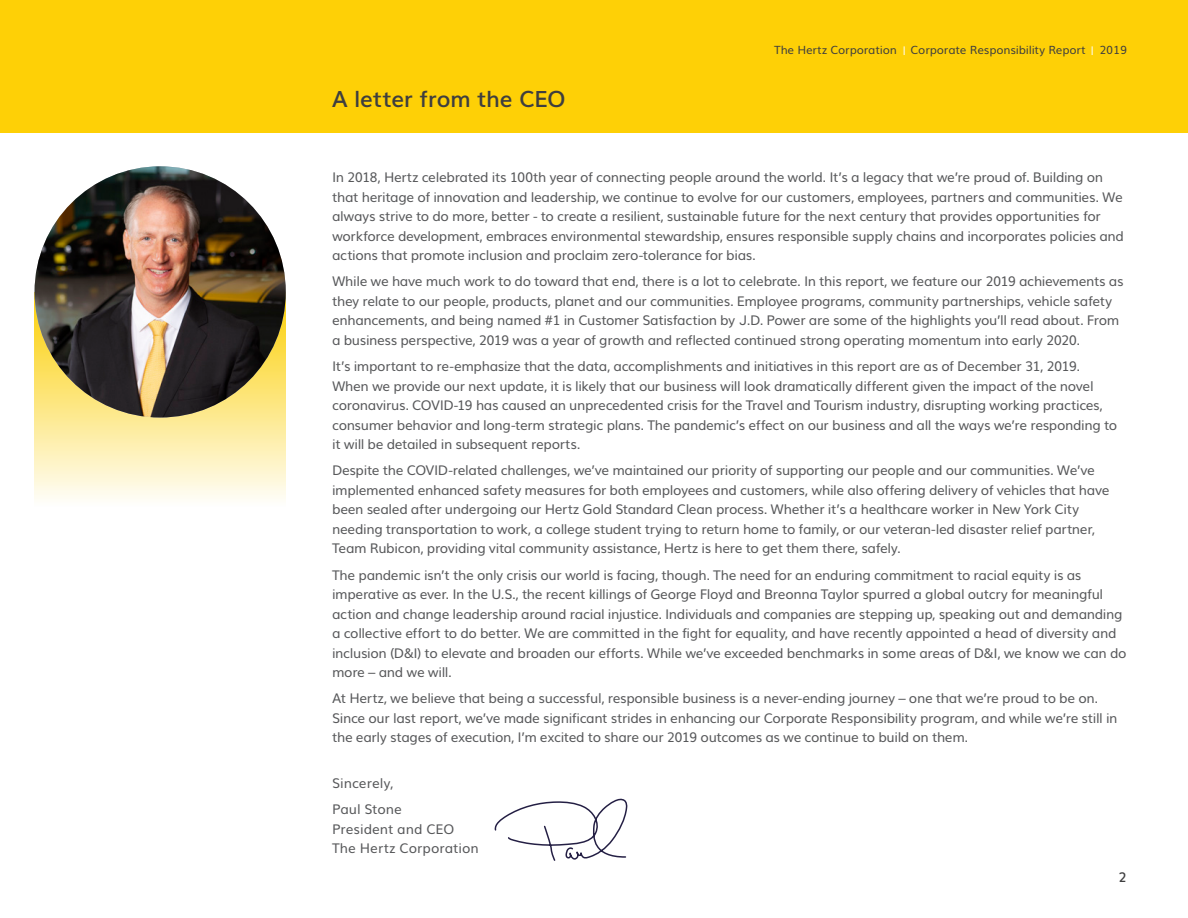
<style>
.page{position:relative;width:1188px;height:918px;background:#fff}
.page>*{position:absolute;margin:0;border:0;box-sizing:border-box;transform-origin:0 0}
.t1{font:600 22.5px "Ride";letter-spacing:-.005em;color:#3e3e3f}
.t2{font:13.5px/19.5px "Ride";letter-spacing:-.02em;color:#57585a}
.t3{font:13.5px/19.5px "Ride";letter-spacing:.005em;color:#57585a}
.t4{font:600 13.5px "Ride";color:#3e3e3f}
.t5{font:11.4px "Ride";color:#3e3e3f}
.s1{font-weight:600;font-size:8.85px;color:#fff}
</style>
<div class="page">
<div style="left:0;top:0;width:1188px;height:133px;background:#fed006"></div>
<svg style="left:35px;top:304px;width:251px;height:195px;background:#fdefae"></svg>
<img style="left:35px;top:166px;width:251px;height:252px;border-radius:126px">
<svg style="left:494px;top:798px;width:134px;height:63px"></svg>
<p class="t1" style="left:332px;top:81px;width:235px">A letter from the CEO</p>
<p class="t5" style="left:775px;top:41px;width:354px">The Hertz Corporation <span class="s1">|</span> Corporate Responsibility Report <span class="s1">|</span> 2019</p>
<p class="t2" style="left:332px;top:167px;width:793px">In 2018, Hertz celebrated its 100th year of connecting people around the world. It’s a legacy that we’re proud of. Building on that heritage of innovation and leadership, we continue to evolve for our customers, employees, partners and communities. We always strive to do more, better - to create a resilient, sustainable future for the next century that provides opportunities for workforce development, embraces environmental stewardship, ensures responsible supply chains and incorporates policies and actions that promote inclusion and proclaim zero-tolerance for bias.</p>
<p class="t2" style="left:332px;top:271px;width:793px">While we have much work to do toward that end, there is a lot to celebrate. In this report, we feature our 2019 achievements as they relate to our people, products, planet and our communities. Employee programs, community partnerships, vehicle safety enhancements, and being named #1 in Customer Satisfaction by J.D. Power are some of the highlights you’ll read about. From a business perspective, 2019 was a year of growth and reflected continued strong operating momentum into early 2020.</p>
<p class="t2" style="left:332px;top:356px;width:787px">It’s important to re-emphasize that the data, accomplishments and initiatives in this report are as of December 31, 2019.<br>When we provide our next update, it is likely that our business will look dramatically different given the impact of the novel coronavirus. COVID-19 has caused an unprecedented crisis for the Travel and Tourism industry, disrupting working practices, consumer behavior and long-term strategic plans. The pandemic’s effect on our business and all the ways we’re responding to it will be detailed in subsequent reports.</p>
<p class="t2" style="left:332px;top:460px;width:779px">Despite the COVID-related challenges, we’ve maintained our priority of supporting our people and our communities. We’ve implemented enhanced safety measures for both employees and customers, while also offering delivery of vehicles that have been sealed after undergoing our Hertz Gold Standard Clean process. Whether it’s a healthcare worker in New York City needing transportation to work, a college student trying to return home to family, or our veteran-led disaster relief partner, Team Rubicon, providing vital community assistance, Hertz is here to get them there, safely.</p>
<p class="t2" style="left:332px;top:564px;width:796px">The pandemic isn’t the only crisis our world is facing, though. The need for an enduring commitment to racial equity is as imperative as ever. In the U.S., the recent killings of George Floyd and Breonna Taylor spurred a global outcry for meaningful action and change leadership around racial injustice. Individuals and companies are stepping up, speaking out and demanding a collective effort to do better. We are committed in the fight for equality, and have recently appointed a head of diversity and inclusion (D&amp;I) to elevate and broaden our efforts. While we’ve exceeded benchmarks in some areas of D&amp;I, we know we can do more – and we will.</p>
<p class="t2" style="left:332px;top:688px;width:787px">At Hertz, we believe that being a successful, responsible business is a never-ending journey – one that we’re proud to be on.<br>Since our last report, we’ve made significant strides in enhancing our Corporate Responsibility program, and while we’re still in the early stages of execution, I’m excited to share our 2019 outcomes as we continue to build on them.</p>
<p class="t3" style="left:332px;top:773px;width:63px">Sincerely,</p>
<p class="t3" style="left:332px;top:799px;width:148px">Paul Stone<br>President and CEO<br>The Hertz Corporation</p>
<p class="t4" style="left:1119px;top:866px;width:10px">2</p>
</div>
